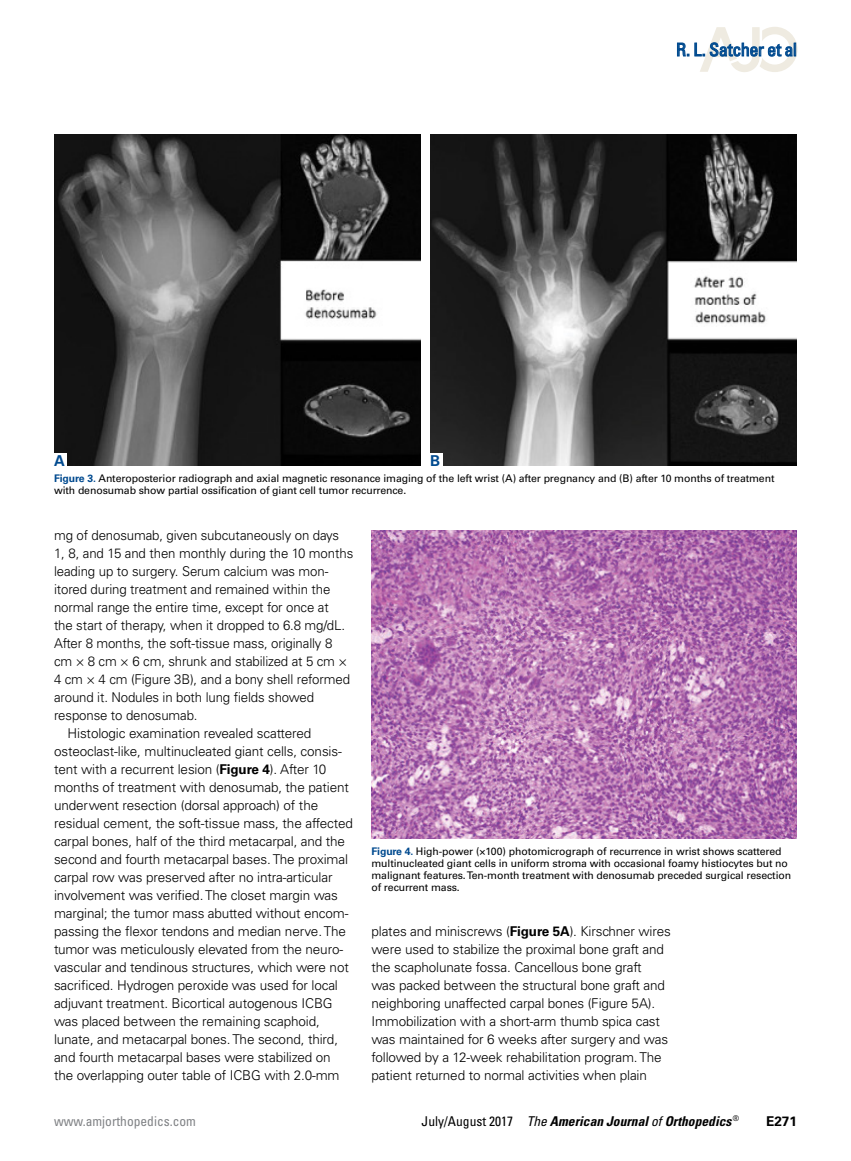
<style>
.page{position:relative;width:851px;height:1161px;background:#fff}
.page>*{position:absolute;margin:0;border:0;box-sizing:border-box;transform-origin:0 0}
.t1{font:condensed 18px "Univers LT Std";letter-spacing:-.02em;color:#004a8f}
.t2{font:700 15px "Univers LT Std";color:#004a8f}
.t3{font:300 13.5px/18px "Univers LT Std";letter-spacing:-.01em;color:#000}
.t4{font:italic 700 condensed 13.5px "Univers LT Std";color:#000}
.t5{font:condensed 13.5px "Univers LT Std";color:#808285}
.t6{font:700 13.5px "Univers LT Std";color:#000}
.t7{font:10.5px/12px "Univers LT Std";letter-spacing:-.01em;color:#000}
.s1{font-weight:700;color:#004a8f}
.s2{font-weight:700}
.s3{font-weight:400;font-style:normal}
.s4{font-weight:400}
</style>
<div class="page">
<svg style="left:677px;top:27px;width:120px;height:45px"></svg>
<img style="left:54px;top:134px;width:367px;height:332px">
<img style="left:430px;top:134px;width:366px;height:332px">
<div style="left:54px;top:453px;width:13px;height:13px;background:#fff"></div>
<div style="left:430px;top:453px;width:12px;height:13px;background:#fff"></div>
<img style="left:371px;top:530px;width:425px;height:309px">
<p class="t2" style="left:54px;top:452px;width:12px">A</p>
<p class="t2" style="left:430px;top:452px;width:12px">B</p>
<h1 class="t1" style="left:676px;top:38px;width:122px">R. L. Satcher et al</h1>
<p class="t7" style="left:54px;top:473px;width:722px"><span class="s1">Figure 3.</span> Anteroposterior radiograph and axial magnetic resonance imaging of the left wrist (A) after pregnancy and (B) after 10 months of treatment with denosumab show partial ossification of giant cell tumor recurrence.</p>
<p class="t3" style="left:54px;top:526px;width:287px">mg of denosumab, given subcutaneously on days</p>
<p class="t3" style="left:54px;top:544px;width:301px">1, 8, and 15 and then monthly during the 10 months</p>
<p class="t3" style="left:54px;top:562px;width:276px">leading up to surgery. Serum calcium was mon-</p>
<p class="t3" style="left:54px;top:580px;width:278px">itored during treatment and remained within the</p>
<p class="t3" style="left:54px;top:598px;width:276px">normal range the entire time, except for once at</p>
<p class="t3" style="left:54px;top:616px;width:292px">the start of therapy, when it dropped to 6.8 mg/dL.</p>
<p class="t3" style="left:54px;top:634px;width:280px">After 8 months, the soft-tissue mass, originally 8</p>
<p class="t3" style="left:54px;top:652px;width:295px">cm × 8 cm × 6 cm, shrunk and stabilized at 5 cm ×</p>
<p class="t3" style="left:54px;top:670px;width:297px">4 cm × 4 cm (Figure 3B), and a bony shell reformed</p>
<p class="t3" style="left:54px;top:688px;width:261px">around it. Nodules in both lung fields showed</p>
<p class="t3" style="left:54px;top:706px;width:145px">response to denosumab.</p>
<p class="t3" style="left:68px;top:724px;width:245px">Histologic examination revealed scattered</p>
<p class="t3" style="left:54px;top:742px;width:289px">osteoclast-like, multinucleated giant cells, consis-</p>
<p class="t3" style="left:54px;top:760px;width:274px">tent with a recurrent lesion (<span class="s2">Figure 4</span>). After 10</p>
<p class="t3" style="left:54px;top:778px;width:296px">months of treatment with denosumab, the patient</p>
<p class="t3" style="left:54px;top:796px;width:266px">underwent resection (dorsal approach) of the</p>
<p class="t3" style="left:54px;top:814px;width:300px">residual cement, the soft-tissue mass, the affected</p>
<p class="t3" style="left:54px;top:832px;width:292px">carpal bones, half of the third metacarpal, and the</p>
<p class="t3" style="left:54px;top:850px;width:295px">second and fourth metacarpal bases. The proximal</p>
<p class="t3" style="left:54px;top:868px;width:280px">carpal row was preserved after no intra-articular</p>
<p class="t3" style="left:54px;top:886px;width:285px">involvement was verified. The closet margin was</p>
<p class="t3" style="left:54px;top:904px;width:296px">marginal; the tumor mass abutted without encom-</p>
<p class="t3" style="left:54px;top:922px;width:293px">passing the flexor tendons and median nerve. The</p>
<p class="t3" style="left:54px;top:940px;width:290px">tumor was meticulously elevated from the neuro-</p>
<p class="t3" style="left:54px;top:958px;width:296px">vascular and tendinous structures, which were not</p>
<p class="t3" style="left:54px;top:976px;width:285px">sacrificed. Hydrogen peroxide was used for local</p>
<p class="t3" style="left:54px;top:994px;width:280px">adjuvant treatment. Bicortical autogenous ICBG</p>
<p class="t3" style="left:54px;top:1012px;width:267px">was placed between the remaining scaphoid,</p>
<p class="t3" style="left:54px;top:1030px;width:285px">lunate, and metacarpal bones. The second, third,</p>
<p class="t3" style="left:54px;top:1048px;width:278px">and fourth metacarpal bases were stabilized on</p>
<p class="t3" style="left:54px;top:1066px;width:287px">the overlapping outer table of ICBG with 2.0-mm</p>
<p class="t7" style="left:371px;top:846px;width:421px"><span class="s1">Figure 4.</span> High-power (×100) photomicrograph of recurrence in wrist shows scattered multinucleated giant cells in uniform stroma with occasional foamy histiocytes but no malignant features. Ten-month treatment with denosumab preceded surgical resection of recurrent mass.</p>
<p class="t3" style="left:371px;top:922px;width:301px">plates and miniscrews (<span class="s2">Figure 5A</span>). Kirschner wires were used to stabilize the proximal bone graft and the scapholunate fossa. Cancellous bone graft<br>was packed between the structural bone graft and neighboring unaffected carpal bones (Figure 5A).<br>Immobilization with a short-arm thumb spica cast was maintained for 6 weeks after surgery and was followed by a 12-week rehabilitation program. The patient returned to normal activities when plain</p>
<p class="t5" style="left:54px;top:1112px;width:143px">www.amjorthopedics.com</p>
<p class="t4" style="left:421px;top:1113px;width:319px"><span class="s3">July/August 2017</span> <span class="s4">The</span> American Journal <span class="s4">of</span> Orthopedics <sup>®</sup></p>
<p class="t6" style="left:766px;top:1113px;width:32px">E271</p>
</div>
